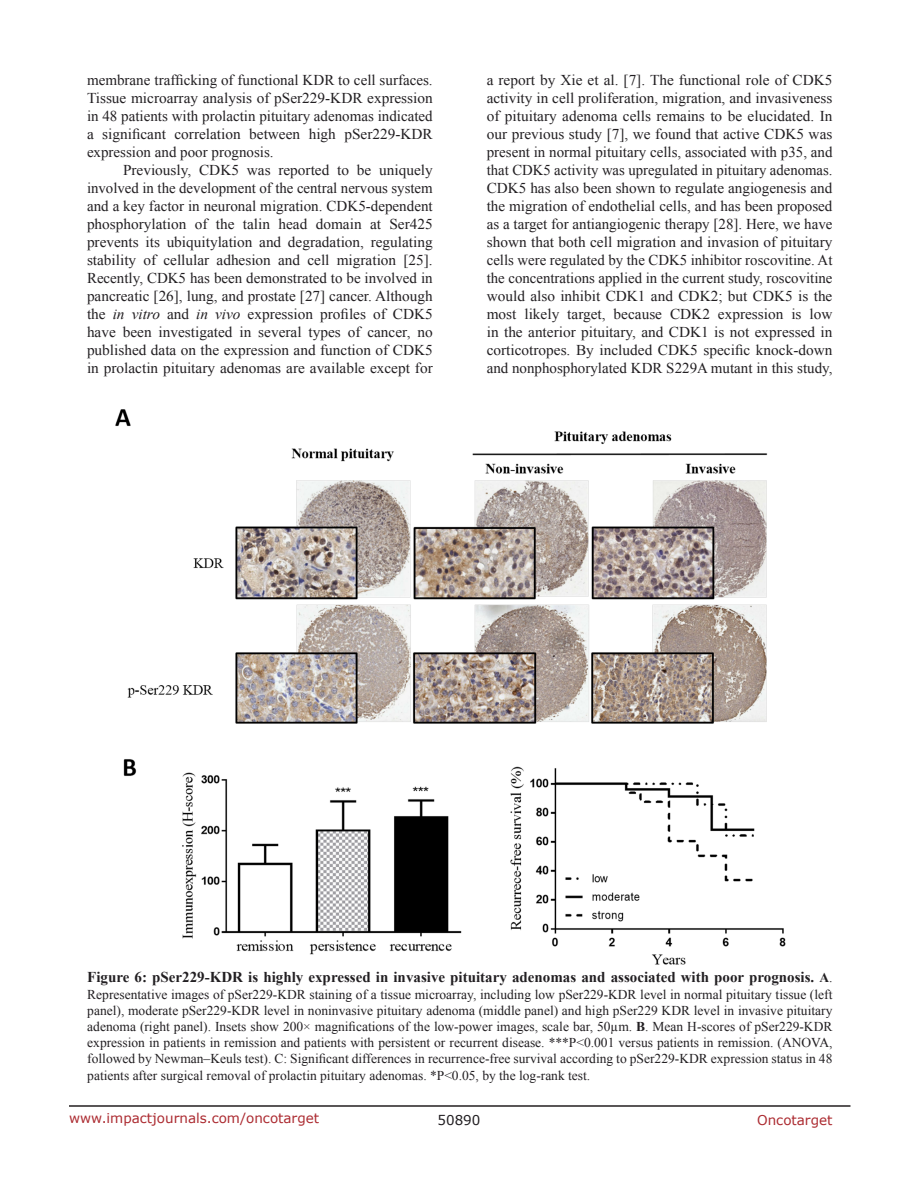
<style>
.page{position:relative;width:918px;height:1188px;background:#fff}
.page>*{position:absolute;margin:0;border:0;box-sizing:border-box;transform-origin:0 0}
.t1{font:15px/18px "Times New Roman";color:#221f22;text-align:justify}
.t2{font:700 15px "Times New Roman";color:#221f22}
.t3{font:13.5px/16.2px "Times New Roman";color:#221f22;text-align:justify}
.t4{font:13.5px "Verdana";color:#ac2b31}
.t5{font:13.5px "Verdana";color:#221f22}
.s1{font-style:italic}
.s2{font-size:13.5px}
.s3{font-weight:400;font-size:13.5px}
.s4{font-weight:700}
</style>
<div class="page">
<hr style="left:69px;top:1105px;width:781px;height:2px;background:#231f20">
<img style="left:115px;top:409px;width:670px;height:556px">
<p class="t1" style="left:87px;top:71px;width:347px">membrane trafficking of functional KDR to cell surfaces.<br>Tissue microarray analysis of pSer229-KDR expression in 48 patients with prolactin pituitary adenomas indicated a significant correlation between high pSer229-KDR expression and poor prognosis.</p>
<p class="t1" style="left:87px;top:161px;width:347px;text-indent:36px">Previously, CDK5 was reported to be uniquely involved in the development of the central nervous system and a key factor in neuronal migration. CDK5-dependent phosphorylation of the talin head domain at Ser425 prevents its ubiquitylation and degradation, regulating stability of cellular adhesion and cell migration [25].<br>Recently, CDK5 has been demonstrated to be involved in pancreatic [26], lung, and prostate [27] cancer. Although the <span class="s1">in vitro</span> and <span class="s1">in vivo</span> expression profiles of CDK5 have been investigated in several types of cancer, no published data on the expression and function of CDK5 in prolactin pituitary adenomas are available except for</p>
<p class="t1" style="left:487px;top:71px;width:347px">a report by Xie et al. [7]. The functional role of CDK5 activity in cell proliferation, migration, and invasiveness of pituitary adenoma cells remains to be elucidated. In our previous study [7], we found that active CDK5 was present in normal pituitary cells, associated with p35, and that CDK5 activity was upregulated in pituitary adenomas.<br>CDK5 has also been shown to regulate angiogenesis and the migration of endothelial cells, and has been proposed as a target for antiangiogenic therapy [28]. Here, we have shown that both cell migration and invasion of pituitary cells were regulated by the CDK5 inhibitor roscovitine. At the concentrations applied in the current study, roscovitine would also inhibit CDK1 and CDK2; but CDK5 is the most likely target, because CDK2 expression is low in the anterior pituitary, and CDK1 is not expressed in corticotropes. By included CDK5 specific knock-down and nonphosphorylated KDR S229A mutant in this study,</p>
<p class="t2" style="left:87px;top:967px;width:747px">Figure 6: pSer229-KDR is highly expressed in invasive pituitary adenomas and associated with poor prognosis. <span class="s2">A</span><span class="s3">.</span></p>
<p class="t3" style="left:87px;top:986px;width:747px">Representative images of pSer229-KDR staining of a tissue microarray, including low pSer229-KDR level in normal pituitary tissue (left panel), moderate pSer229-KDR level in noninvasive pituitary adenoma (middle panel) and high pSer229 KDR level in invasive pituitary adenoma (right panel). Insets show 200× magnifications of the low-power images, scale bar, 50µm. <span class="s4">B</span>. Mean H-scores of pSer229-KDR expression in patients in remission and patients with persistent or recurrent disease. ***P&lt;0.001 versus patients in remission. (ANOVA, followed by Newman–Keuls test). C: Significant differences in recurrence-free survival according to pSer229-KDR expression status in 48 patients after surgical removal of prolactin pituitary adenomas. *P&lt;0.05, by the log-rank test.</p>
<p class="t4" style="left:69px;top:1109px;width:252px">www.impactjournals.com/oncotarget</p>
<p class="t5" style="left:438px;top:1111px;width:44px">50890</p>
<p class="t4" style="left:757px;top:1111px;width:77px">Oncotarget</p>
</div>
